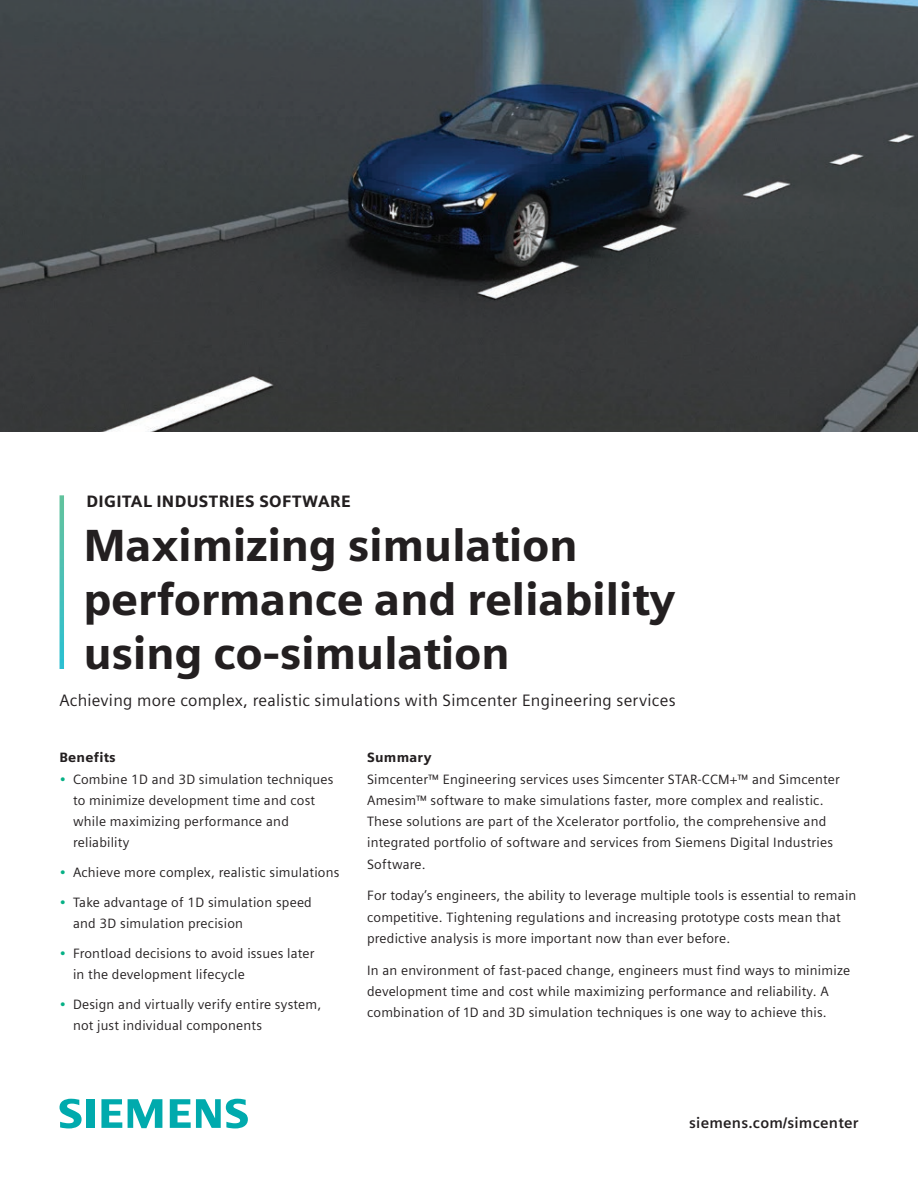
<style>
.page{position:relative;width:918px;height:1188px;background:#fff}
.page>*{position:absolute;margin:0;border:0;box-sizing:border-box;transform-origin:0 0}
.t1{font:900 45px/54px "Siemens Sans";letter-spacing:-.01em;color:#231f20}
.t2{font:16.5px "Siemens Sans";letter-spacing:.015em;color:#231f20}
.t3{font:900 16.5px "Siemens Sans";letter-spacing:.02em;color:#231f20}
.t4{font:700 15px "Siemens Sans";letter-spacing:.015em;color:#231f20}
.t5{font:13.5px/21.3px "Siemens Sans";letter-spacing:.015em;color:#231f20}
.t6{font:900 13.5px "Siemens Sans";letter-spacing:.015em;color:#231f20}
.s1{color:#05b085}
</style>
<div class="page">
<img style="left:0;top:0;width:918px;height:432px">
<svg style="left:60px;top:495px;width:4px;height:174px"></svg>
<svg style="left:60px;top:1099px;width:34px;height:29px"></svg>
<svg style="left:101px;top:1099px;width:21px;height:29px"></svg>
<svg style="left:128px;top:1099px;width:34px;height:29px"></svg>
<svg style="left:170px;top:1099px;width:78px;height:29px"></svg>
<p class="t3" style="left:87px;top:491px;width:266px">DIGITAL INDUSTRIES SOFTWARE</p>
<h1 class="t1" style="left:84px;top:518px;width:593px">Maximizing simulation performance and reliability using co-simulation</h1>
<p class="t2" style="left:60px;top:691px;width:618px">Achieving more complex, realistic simulations with Simcenter Engineering services</p>
<p class="t6" style="left:60px;top:750px;width:58px">Benefits</p>
<p class="t5" style="left:73px;top:768px;width:262px;text-indent:-14px"><span class="s1">•</span> Combine 1D and 3D simulation techniques to minimize development time and cost while maximizing performance and reliability</p>
<p class="t5" style="left:60px;top:862px;width:282px"><span class="s1">•</span> Achieve more complex, realistic simulations</p>
<p class="t5" style="left:73px;top:892px;width:240px;text-indent:-14px"><span class="s1">•</span> Take advantage of 1D simulation speed and 3D simulation precision</p>
<p class="t5" style="left:73px;top:943px;width:243px;text-indent:-14px"><span class="s1">•</span> Frontload decisions to avoid issues later in the development lifecycle</p>
<p class="t5" style="left:73px;top:994px;width:250px;text-indent:-14px"><span class="s1">•</span> Design and virtually verify entire system, not just individual components</p>
<p class="t6" style="left:367px;top:750px;width:66px">Summary</p>
<p class="t5" style="left:367px;top:768px;width:474px">Simcenter™ Engineering services uses Simcenter STAR-CCM+™ and Simcenter Amesim™ software to make simulations faster, more complex and realistic.<br>These solutions are part of the Xcelerator portfolio, the comprehensive and integrated portfolio of software and services from Siemens Digital Industries Software.</p>
<p class="t5" style="left:367px;top:885px;width:491px">For today’s engineers, the ability to leverage multiple tools is essential to remain competitive. Tightening regulations and increasing prototype costs mean that predictive analysis is more important now than ever before.</p>
<p class="t5" style="left:367px;top:960px;width:485px">In an environment of fast-paced change, engineers must find ways to minimize development time and cost while maximizing performance and reliability. A combination of 1D and 3D simulation techniques is one way to achieve this.</p>
<p class="t4" style="left:689px;top:1115px;width:171px">siemens.com/simcenter</p>
</div>
